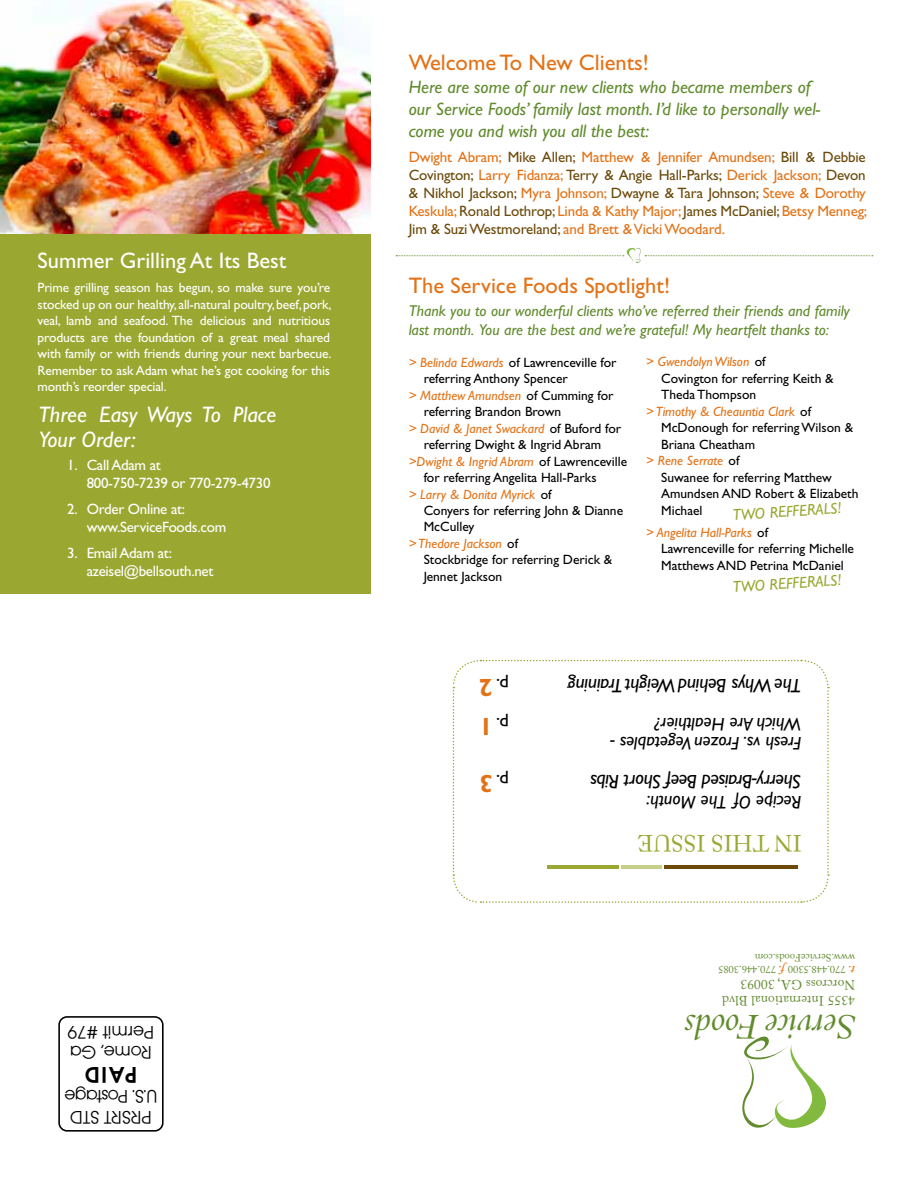
<style>
.page{position:relative;width:918px;height:1188px;background:#fff}
.page>*{position:absolute;margin:0;border:0;box-sizing:border-box;transform-origin:0 0}
.t1{font:35.4px "Aldine 401 BT Italic A";color:#628b2e}
.t2{font:700 24.9px "Gill Sans";color:#e37216}
.t3{font:600 23.7px "Avant Garde ITC";color:#000}
.t4{font:23.25px "Adobe Caslon Pro";color:#9aa832}
.t5{font:22.5px "Gill Sans";color:#e37216}
.t6{font:italic 22.5px/25.5px "Gill Sans";color:#fff}
.t7{font:22.5px "Gill Sans";color:#fff}
.t8{font:italic 19.5px "Gill Sans";letter-spacing:-.02em;color:#000}
.t9{font:19.05px/20.5px "Avant Garde ITC";letter-spacing:-.015em;color:#000;text-align:center}
.t10{font:italic 18.3px "Gill Sans";color:#000}
.t11{font:18.3px "Gill Sans";color:#000}
.t12{font:italic 18px/21.6px "Gill Sans";color:#628b2e}
.t13{font:italic 15.75px/18.9px "Gill Sans";color:#628b2e}
.t14{font:italic 15.75px "Gill Sans";color:#9aa832}
.t15{font:15px/18px "Gill Sans";letter-spacing:-.01em;color:#e37216;text-align:justify}
.t16{font:15px/18px "Gill Sans";letter-spacing:-.02em;color:#fff}
.t17{font:13.5px/16.5px "Gill Sans";color:#000}
.t18{font:13.5px/16.5px "Gill Sans";letter-spacing:-.01em;color:#fff;text-align:justify}
.t19{font:italic 13.5px "Gill Sans";color:#e37216}
.t20{font:13.5px/16.2px "Adobe Caslon Pro";letter-spacing:.01em;color:#628b2e}
.t21{font:italic 600 12px "Adobe Caslon Pro";color:#e37216}
.t22{font:10.5px "Adobe Caslon Pro";color:#628b2e}
.s1{color:#6b4a0a}
.s2{font-style:normal;color:#000}
.s3{font-style:italic;color:#e37216}
</style>
<div class="page">
<div style="left:0;top:203px;width:370px;height:391px;background:#9aa832"></div>
<svg style="left:396px;top:247px;width:477px;height:17px"></svg>
<svg style="left:452px;top:659px;width:378px;height:244px"></svg>
<svg style="left:742px;top:1036px;width:84px;height:92px"></svg>
<hr style="left:547px;top:865px;width:72px;height:4px;background:#9aa832">
<hr style="left:621px;top:865px;width:41px;height:4px;background:#c7ce88">
<hr style="left:664px;top:865px;width:134px;height:4px;background:#6b4a0a">
<div style="left:58px;top:1016px;width:106px;height:116px;border:2px solid #000;border-radius:8px"></div>
<img style="left:0;top:0;width:370px;height:233px">
<h3 class="t5" style="left:409px;top:50px;width:242px">Welcome To New Clients!</h3>
<h3 class="t12" style="left:409px;top:77px;width:413px">Here are some of our new clients who became members of our Service Foods’ family last month. I’d like to personally wel&shy;come you and wish you all the best:</h3>
<p class="t15" style="left:409px;top:148px;width:460px">Dwight Abram; <span class="s1">Mike Allen;</span> Matthew &amp; Jennifer Amundsen; <span class="s1">Bill &amp; Debbie Covington;</span> Larry Fidanza; <span class="s1">Terry &amp; Angie Hall-Parks;</span> Derick Jackson; <span class="s1">Devon &amp; Nikhol Jackson;</span> Myra Johnson; <span class="s1">Dwayne &amp; Tara Johnson;</span> Steve &amp; Dorothy Keskula; <span class="s1">Ronald Lothrop;</span> Linda &amp; Kathy Major; <span class="s1">James McDaniel;</span> Betsy Menneg; <span class="s1">Jim &amp; Suzi Westmoreland;</span> and Brett &amp; Vicki Woodard.</p>
<h3 class="t7" style="left:38px;top:248px;width:250px">Summer Grilling At Its Best</h3>
<p class="t18" style="left:38px;top:280px;width:295px">Prime grilling season has begun, so make sure you’re stocked up on our healthy, all-natural poultry, beef, pork, veal, lamb and seafood. The delicious and nutritious products are the foundation of a great meal shared with family or with friends during your next barbecue.<br>Remember to ask Adam what he’s got cooking for this month’s reorder special.</p>
<h3 class="t5" style="left:409px;top:272px;width:263px">The Service Foods Spotlight!</h3>
<p class="t13" style="left:409px;top:302px;width:442px">Thank you to our wonderful clients who’ve referred their friends and family last month. You are the best and we’re grateful! My heartfelt thanks to:</p>
<p class="t19" style="left:646px;top:354px;width:121px">&gt; Gwendolyn Wilson <span class="s2">of</span></p>
<p class="t17" style="left:661px;top:370px;width:174px">Covington for referring Keith &amp;</p>
<p class="t17" style="left:661px;top:387px;width:96px">Theda Thompson</p>
<p class="t19" style="left:646px;top:404px;width:166px">&gt; Timothy &amp; Cheauntia Clark <span class="s2">of</span></p>
<p class="t17" style="left:661px;top:420px;width:193px">McDonough for referring Wilson &amp;</p>
<p class="t17" style="left:661px;top:436px;width:95px">Briana Cheatham</p>
<p class="t19" style="left:646px;top:453px;width:95px">&gt; Rene Serrate <span class="s2">of</span></p>
<p class="t17" style="left:661px;top:469px;width:172px">Suwanee for referring Matthew</p>
<p class="t17" style="left:661px;top:486px;width:199px">Amundsen AND Robert &amp; Elizabeth</p>
<p class="t17" style="left:661px;top:502px;width:43px">Michael</p>
<p class="t17" style="left:661px;top:524px;width:194px;text-indent:-15px"><span class="s3">&gt; Angelita Hall-Parks</span> of<br>Lawrenceville for referring Michelle<br>Matthews AND Petrina McDaniel</p>
<p class="t17" style="left:409px;top:354px;width:209px"><span class="s3">&gt; Belinda Edwards</span> of Lawrenceville for</p>
<p class="t17" style="left:424px;top:370px;width:146px">referring Anthony Spencer</p>
<p class="t19" style="left:409px;top:387px;width:206px">&gt; Matthew Amundsen <span class="s2">of Cumming for</span></p>
<p class="t17" style="left:424px;top:403px;width:139px">referring Brandon Brown</p>
<p class="t19" style="left:409px;top:420px;width:214px">&gt; David &amp; Janet Swackard <span class="s2">of Buford for</span></p>
<p class="t17" style="left:424px;top:436px;width:179px">referring Dwight &amp; Ingrid Abram</p>
<p class="t19" style="left:409px;top:453px;width:220px">&gt;Dwight &amp; Ingrid Abram <span class="s2">of Lawrenceville</span></p>
<p class="t17" style="left:424px;top:469px;width:174px">for referring Angelita Hall-Parks</p>
<p class="t19" style="left:409px;top:486px;width:144px">&gt; Larry &amp; Donita Myrick <span class="s2">of</span></p>
<p class="t17" style="left:424px;top:502px;width:201px">Conyers for referring John &amp; Dianne</p>
<p class="t17" style="left:424px;top:519px;width:52px">McCulley</p>
<p class="t19" style="left:409px;top:536px;width:111px">&gt; Thedore Jackson <span class="s2">of</span></p>
<p class="t17" style="left:424px;top:552px;width:190px">Stockbridge for referring Derick &amp;</p>
<p class="t17" style="left:424px;top:568px;width:80px">Jennet Jackson</p>
<h3 class="t6" style="left:38px;top:402px;width:240px">Three Easy Ways To Place<br>Your Order:</h3>
<p class="t16" style="left:87px;top:456px;width:185px;text-indent:-19px">1. Call Adam at<br>800-750-7239 or 770-279-4730</p>
<p class="t16" style="left:87px;top:500px;width:141px;text-indent:-20px">2. Order Online at: www.ServiceFoods.com</p>
<p class="t16" style="left:87px;top:544px;width:128px;text-indent:-20px">3. Email Adam at: azeisel@bellsouth.net</p>
<p class="t14" style="left:732px;top:506px;width:110px;rotate:-4deg">TWO REFFERALS!</p>
<p class="t14" style="left:732px;top:578px;width:110px;rotate:-4deg">TWO REFFERALS!</p>
<h2 class="t2" style="left:493px;top:702px;width:15px;rotate:-180deg">2</h2>
<h3 class="t11" style="left:509px;top:696px;width:14px;rotate:-180deg">p.</h3>
<h3 class="t8" style="left:802px;top:697px;width:235px;rotate:-180deg">The Whys Behind Weight Training</h3>
<h2 class="t2" style="left:493px;top:741px;width:15px;rotate:-180deg">1</h2>
<h3 class="t11" style="left:509px;top:734px;width:14px;rotate:-180deg">p.</h3>
<h3 class="t10" style="left:802px;top:734px;width:149px;rotate:-180deg">Which Are Healthier?</h3>
<h3 class="t10" style="left:802px;top:754px;width:193px;rotate:-180deg">Fresh vs. Frozen Vegetables -</h3>
<h2 class="t2" style="left:493px;top:798px;width:15px;rotate:-180deg">3</h2>
<h3 class="t11" style="left:509px;top:791px;width:14px;rotate:-180deg">p.</h3>
<h3 class="t8" style="left:802px;top:792px;width:213px;rotate:-180deg">Sherry-Braised Beef Short Ribs</h3>
<h3 class="t10" style="left:802px;top:812px;width:156px;rotate:-180deg">Recipe Of The Month:</h3>
<h3 class="t4" style="left:802px;top:857px;width:166px;rotate:-180deg">IN THIS ISSUE</h3>
<h3 class="t9" style="left:154px;top:1063px;width:88px;text-align:left;rotate:-180deg">Rome, Ga<br>Permit #79</h3>
<h3 class="t3" style="left:137px;top:1089px;width:54px;rotate:-180deg">PAID</h3>
<h3 class="t9" style="left:157px;top:1128px;width:94px;rotate:-180deg">PRSRT STD<br>U.S. Postage</h3>
<p class="t22" style="left:855px;top:963px;width:102px;rotate:-180deg">www.ServiceFoods.com</p>
<p class="t22" style="left:776px;top:975px;width:59px;rotate:-180deg">770.446.3085</p>
<p class="t21" style="left:785px;top:977px;width:8px;rotate:-180deg">f.</p>
<p class="t22" style="left:846px;top:975px;width:59px;rotate:-180deg">770.448.5300</p>
<p class="t21" style="left:855px;top:977px;width:8px;rotate:-180deg">t.</p>
<p class="t20" style="left:855px;top:1009px;width:134px;rotate:-180deg">4355 International Blvd<br>Norcross GA, 30093</p>
<h1 class="t1" style="left:856px;top:1049px;width:174px;rotate:-180deg">Se vr ice Foods</h1>
</div>
